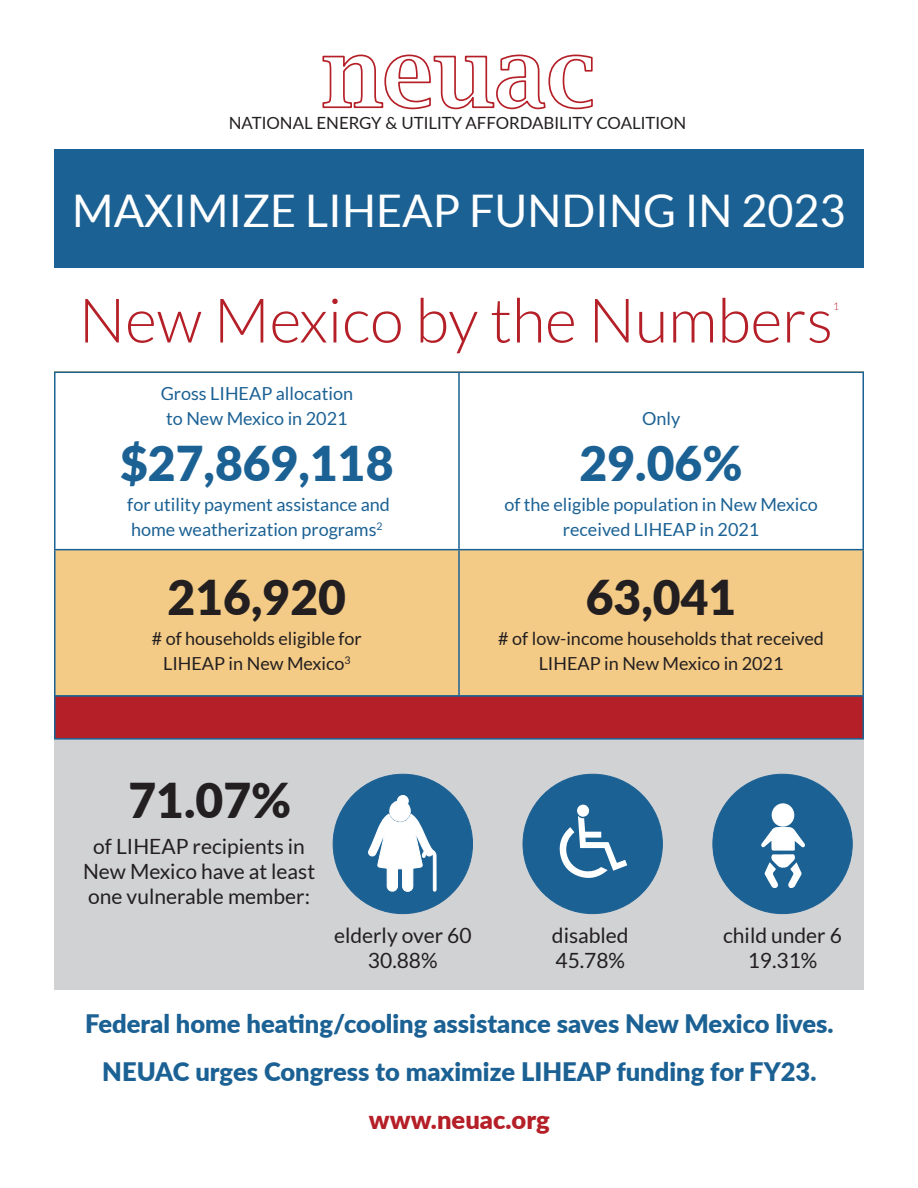
<style>
.page{position:relative;width:918px;height:1188px;background:#fff}
.page>*{position:absolute;margin:0;border:0;box-sizing:border-box;transform-origin:0 0}
.t1{font:300 61.5px "Lato";color:#b51f27}
.t2{font:900 48px "Lato";color:#231f20}
.t3{font:900 48px "Lato";color:#1b6194}
.t4{font:45px "Lato";color:#fff}
.t5{font:900 25.5px "Lato";color:#1b6194}
.t6{font:900 25.5px "Lato";color:#b51f27}
.t7{font:21px/25.2px "Lato";color:#231f20;text-align:center}
.t8{font:18px "Lato";color:#1b6194}
.t9{font:18px "Lato";color:#231f20}
.t10{font:16.8px "Lato";color:#231f20}
.t11{font:300 10.5px "Lato";color:#b51f27}
</style>
<div class="page">
<svg style="left:322px;top:54px;width:271px;height:56px"></svg>
<div style="left:54px;top:149px;width:810px;height:119px;background:#1b6194"></div>
<div style="left:54px;top:372px;width:810px;height:326px;background:#f3cb86"></div>
<div style="left:56px;top:373px;width:806px;height:176px;background:#fff"></div>
<hr style="left:54px;top:372px;width:405px;height:1px;background:#1b6194">
<hr style="left:54px;top:373px;width:2px;height:176px;background:#1b6194">
<hr style="left:459px;top:372px;width:405px;height:1px;background:#1b6194">
<hr style="left:458px;top:373px;width:2px;height:176px;background:#1b6194">
<hr style="left:862px;top:373px;width:2px;height:176px;background:#1b6194">
<hr style="left:54px;top:549px;width:405px;height:1px;background:#1b6194">
<hr style="left:54px;top:550px;width:2px;height:145px;background:#1b6194">
<hr style="left:459px;top:549px;width:405px;height:1px;background:#1b6194">
<hr style="left:458px;top:550px;width:2px;height:145px;background:#1b6194">
<hr style="left:862px;top:550px;width:2px;height:145px;background:#1b6194">
<div style="left:54px;top:739px;width:810px;height:250px;background:#d1d2d4"></div>
<div style="left:333px;top:774px;width:140px;height:140px;background:#1b6194;border-radius:50%"></div>
<svg style="left:368px;top:795px;width:68px;height:97px"></svg>
<div style="left:523px;top:774px;width:139px;height:140px;background:#1b6194;border-radius:50%"></div>
<svg style="left:559px;top:816px;width:68px;height:62px"></svg>
<div style="left:577px;top:805px;width:12px;height:12px;background:#fff;border-radius:50%"></div>
<div style="left:713px;top:774px;width:139px;height:140px;background:#1b6194;border-radius:50%"></div>
<div style="left:772px;top:803px;width:22px;height:24px;background:#fff;border-radius:50%"></div>
<svg style="left:761px;top:827px;width:44px;height:61px"></svg>
<div style="left:55px;top:696px;width:808px;height:43px;background:#b51f27"></div>
<hr style="left:54px;top:697px;width:2px;height:41px;background:#1b6194">
<hr style="left:862px;top:697px;width:2px;height:41px;background:#1b6194">
<hr style="left:54px;top:738px;width:405px;height:2px;background:#1b6194">
<hr style="left:459px;top:738px;width:405px;height:2px;background:#1b6194">
<hr style="left:54px;top:695px;width:405px;height:2px;background:#1b6194">
<hr style="left:459px;top:695px;width:405px;height:2px;background:#1b6194">
<p class="t10" style="left:229px;top:111px;width:459px">NATIONAL ENERGY &amp; UTILITY AFFORDABILITY COALITION</p>
<p class="t4" style="left:72px;top:185px;width:775px">MAXIMIZE LIHEAP FUNDING IN 2023</p>
<p class="t1" style="left:79px;top:287px;width:756px">New Mexico by the Numbers</p>
<p class="t11" style="left:833px;top:300px;width:8px">1</p>
<p class="t8" style="left:161px;top:384px;width:194px">Gross LIHEAP allocation</p>
<p class="t8" style="left:166px;top:409px;width:183px">to New Mexico in 2021</p>
<p class="t3" style="left:120px;top:427px;width:275px">$27,869,118</p>
<p class="t8" style="left:127px;top:494px;width:264px">for utility payment assistance and</p>
<p class="t8" style="left:131px;top:520px;width:253px">home weatherization programs<sup>2</sup></p>
<p class="t2" style="left:168px;top:561px;width:180px">216,920</p>
<p class="t9" style="left:152px;top:628px;width:212px"># of households eligible for</p>
<p class="t9" style="left:163px;top:653px;width:189px">LIHEAP in New Mexico<sup>3</sup></p>
<p class="t8" style="left:642px;top:409px;width:40px">Only</p>
<p class="t3" style="left:580px;top:427px;width:164px">29.06%</p>
<p class="t8" style="left:504px;top:494px;width:315px">of the eligible population in New Mexico</p>
<p class="t8" style="left:563px;top:520px;width:198px">received LIHEAP in 2021</p>
<p class="t2" style="left:586px;top:561px;width:152px">63,041</p>
<p class="t9" style="left:498px;top:628px;width:327px"># of low-income households that received</p>
<p class="t9" style="left:539px;top:653px;width:246px">LIHEAP in New Mexico in 2021</p>
<p class="t2" style="left:128px;top:764px;width:164px">71.07%</p>
<p class="t7" style="left:83px;top:834px;width:234px">of LIHEAP recipients in<br>New Mexico have at least one vulnerable member:</p>
<p class="t7" style="left:334px;top:922px;width:139px">elderly over 60</p>
<p class="t7" style="left:368px;top:948px;width:71px">30.88%</p>
<p class="t7" style="left:552px;top:922px;width:78px">disabled</p>
<p class="t7" style="left:555px;top:948px;width:71px">45.78%</p>
<p class="t7" style="left:723px;top:922px;width:120px">child under 6</p>
<p class="t7" style="left:748px;top:948px;width:71px">19.31%</p>
<p class="t5" style="left:85px;top:1005px;width:750px">Federal home heating/cooling assistance saves New Mexico lives.</p>
<p class="t5" style="left:102px;top:1053px;width:716px">NEUAC urges Congress to maximize LIHEAP funding for FY23.</p>
<p class="t6" style="left:369px;top:1101px;width:182px">www.neuac.org</p>
</div>
